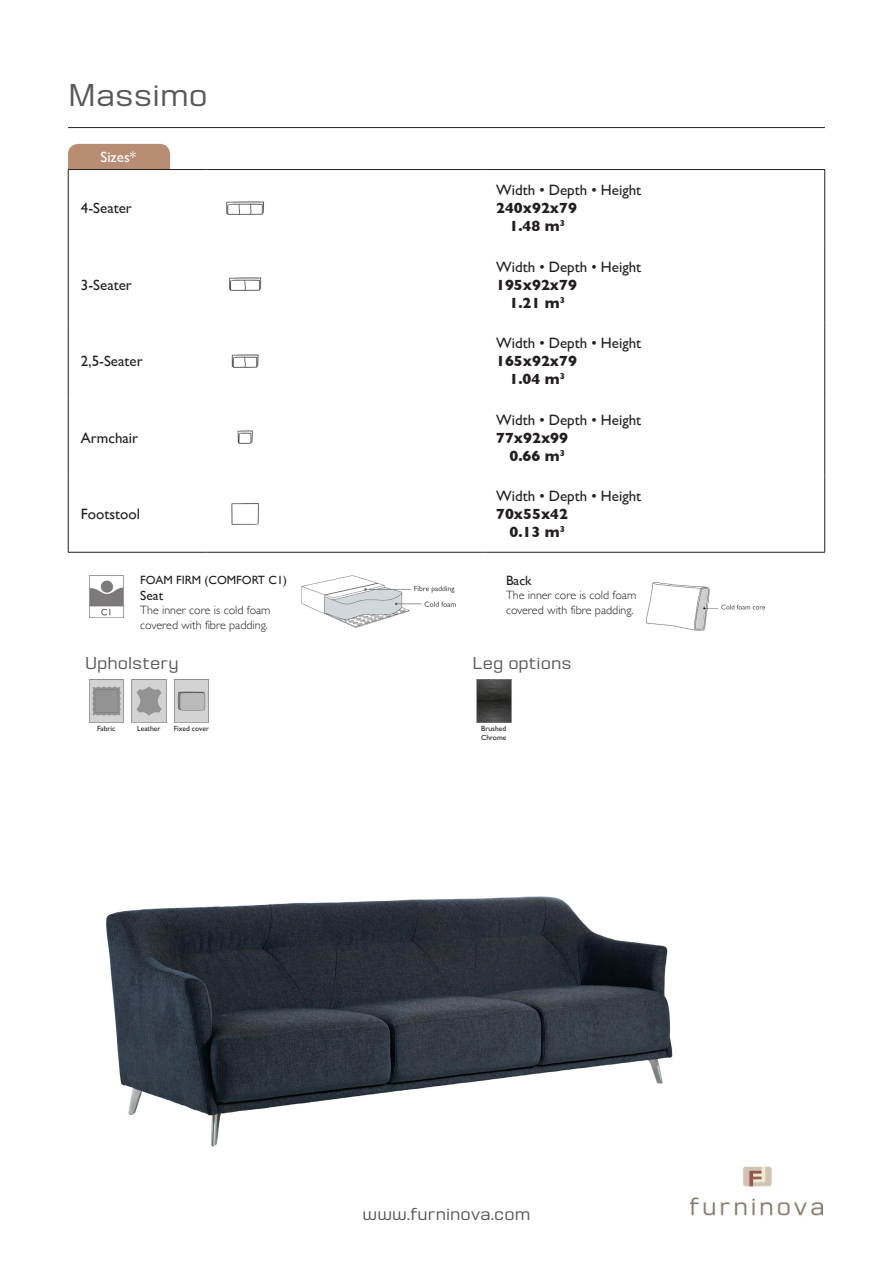
<style>
.page{position:relative;width:893px;height:1263px;background:#fff}
.page>*{position:absolute;margin:0;border:0;box-sizing:border-box;transform-origin:0 0}
.Varumärke{font:300 33px "House Gothic HG23 Text";color:#58595b}
.Teknikrubrik{font:300 18px "House Gothic HG23 Text";color:#58595b}
.Web{font:300 18px "House Gothic HG23 Text";color:#58595b}
.Dimensioner{font:15px "Gill Sans";color:#231f20}
.TabelltextMatt{font:700 15px "Gill Sans";color:#231f20}
.TabelltextV{font:15px "Gill Sans";color:#231f20}
.Fliktext{font:15px "Gill Sans";color:#fff}
.BeskrivningRubrik{font:13.5px "Gill Sans";color:#231f20}
.BeskrivningText{font:300 12px/14.4px "Gill Sans";color:#231f20}
.BeskrivningNamn{font:12px "Gill Sans";color:#231f20}
.Ikontext{font:7.5px/9px "Gill Sans";color:#231f20}
</style>
<div class="page">
<hr style="left:68px;top:127px;width:757px;height:1px;background:#231f20">
<div style="left:68px;top:144px;width:102px;height:25px;background:#b98c74"></div>
<img style="left:690px;top:1166px;width:133px;height:50px">
<img style="left:106px;top:896px;width:604px;height:290px">
<hr style="left:68px;top:169px;width:139px;height:1px;background:#231f20">
<hr style="left:68px;top:170px;width:1px;height:76px;background:#231f20">
<hr style="left:207px;top:169px;width:276px;height:1px;background:#231f20">
<hr style="left:483px;top:169px;width:342px;height:1px;background:#231f20">
<hr style="left:824px;top:170px;width:1px;height:76px;background:#231f20">
<hr style="left:68px;top:246px;width:1px;height:77px;background:#231f20">
<hr style="left:824px;top:246px;width:1px;height:77px;background:#231f20">
<hr style="left:68px;top:323px;width:1px;height:76px;background:#231f20">
<hr style="left:824px;top:323px;width:1px;height:76px;background:#231f20">
<hr style="left:68px;top:399px;width:1px;height:77px;background:#231f20">
<hr style="left:824px;top:399px;width:1px;height:77px;background:#231f20">
<hr style="left:68px;top:476px;width:1px;height:76px;background:#231f20">
<hr style="left:824px;top:476px;width:1px;height:76px;background:#231f20">
<hr style="left:68px;top:552px;width:139px;height:1px;background:#231f20">
<hr style="left:207px;top:552px;width:276px;height:1px;background:#231f20">
<hr style="left:483px;top:552px;width:342px;height:1px;background:#231f20">
<img style="left:226px;top:201px;width:38px;height:14px">
<img style="left:229px;top:277px;width:33px;height:14px">
<img style="left:231px;top:354px;width:28px;height:14px">
<img style="left:237px;top:430px;width:16px;height:14px">
<img style="left:231px;top:503px;width:28px;height:22px">
<img style="left:89px;top:575px;width:35px;height:43px">
<img style="left:302px;top:575px;width:154px;height:53px">
<img style="left:646px;top:581px;width:119px;height:50px">
<img style="left:89px;top:680px;width:35px;height:42px">
<svg style="left:131px;top:680px;width:36px;height:42px;background:#bababa"></svg>
<svg style="left:174px;top:680px;width:35px;height:42px"></svg>
<img style="left:476px;top:680px;width:36px;height:42px">
<p class="Varumärke" style="left:68px;top:78px;width:141px">Massimo</p>
<p class="Fliktext" style="left:100px;top:148px;width:37px">Sizes*</p>
<p class="TabelltextV" style="left:81px;top:199px;width:52px">4-Seater</p>
<p class="TabelltextV" style="left:81px;top:276px;width:52px">3-Seater</p>
<p class="TabelltextV" style="left:81px;top:352px;width:63px">2,5-Seater</p>
<p class="TabelltextV" style="left:81px;top:429px;width:59px">Armchair</p>
<p class="TabelltextV" style="left:81px;top:505px;width:60px">Footstool</p>
<p class="BeskrivningNamn" style="left:140px;top:573px;width:148px">FOAM FIRM (COMFORT C1)</p>
<p class="BeskrivningRubrik" style="left:140px;top:587px;width:24px">Seat</p>
<p class="BeskrivningText" style="left:140px;top:603px;width:132px">The inner core is cold foam covered with fibre padding.</p>
<p class="Teknikrubrik" style="left:85px;top:654px;width:95px">Upholstery</p>
<p class="Ikontext" style="left:97px;top:724px;width:20px">Fabric</p>
<p class="Ikontext" style="left:137px;top:724px;width:25px">Leather</p>
<p class="Ikontext" style="left:174px;top:724px;width:37px">Fixed cover</p>
<p class="Dimensioner" style="left:496px;top:181px;width:147px">Width • Depth • Height</p>
<p class="TabelltextMatt" style="left:496px;top:196px;width:82px">240x92x79</p>
<p class="TabelltextMatt" style="left:509px;top:214px;width:57px">1.48 m<sup>3</sup></p>
<p class="Dimensioner" style="left:496px;top:258px;width:147px">Width • Depth • Height</p>
<p class="TabelltextMatt" style="left:496px;top:273px;width:82px">195x92x79</p>
<p class="TabelltextMatt" style="left:509px;top:291px;width:57px">1.21 m<sup>3</sup></p>
<p class="Dimensioner" style="left:496px;top:334px;width:147px">Width • Depth • Height</p>
<p class="TabelltextMatt" style="left:496px;top:349px;width:82px">165x92x79</p>
<p class="TabelltextMatt" style="left:509px;top:367px;width:57px">1.04 m<sup>3</sup></p>
<p class="Dimensioner" style="left:496px;top:411px;width:147px">Width • Depth • Height</p>
<p class="TabelltextMatt" style="left:496px;top:426px;width:73px">77x92x99</p>
<p class="TabelltextMatt" style="left:509px;top:444px;width:57px">0.66 m<sup>3</sup></p>
<p class="Dimensioner" style="left:496px;top:487px;width:147px">Width • Depth • Height</p>
<p class="TabelltextMatt" style="left:496px;top:502px;width:73px">70x55x42</p>
<p class="TabelltextMatt" style="left:509px;top:520px;width:57px">0.13 m<sup>3</sup></p>
<p class="BeskrivningRubrik" style="left:506px;top:572px;width:27px">Back</p>
<p class="BeskrivningText" style="left:506px;top:587px;width:132px">The inner core is cold foam covered with fibre padding.</p>
<p class="Teknikrubrik" style="left:472px;top:654px;width:101px">Leg options</p>
<p class="Ikontext" style="left:481px;top:724px;width:27px">Brushed<br>Chrome</p>
<p class="Web" style="left:363px;top:1204px;width:169px">www.furninova.com</p>
</div>
